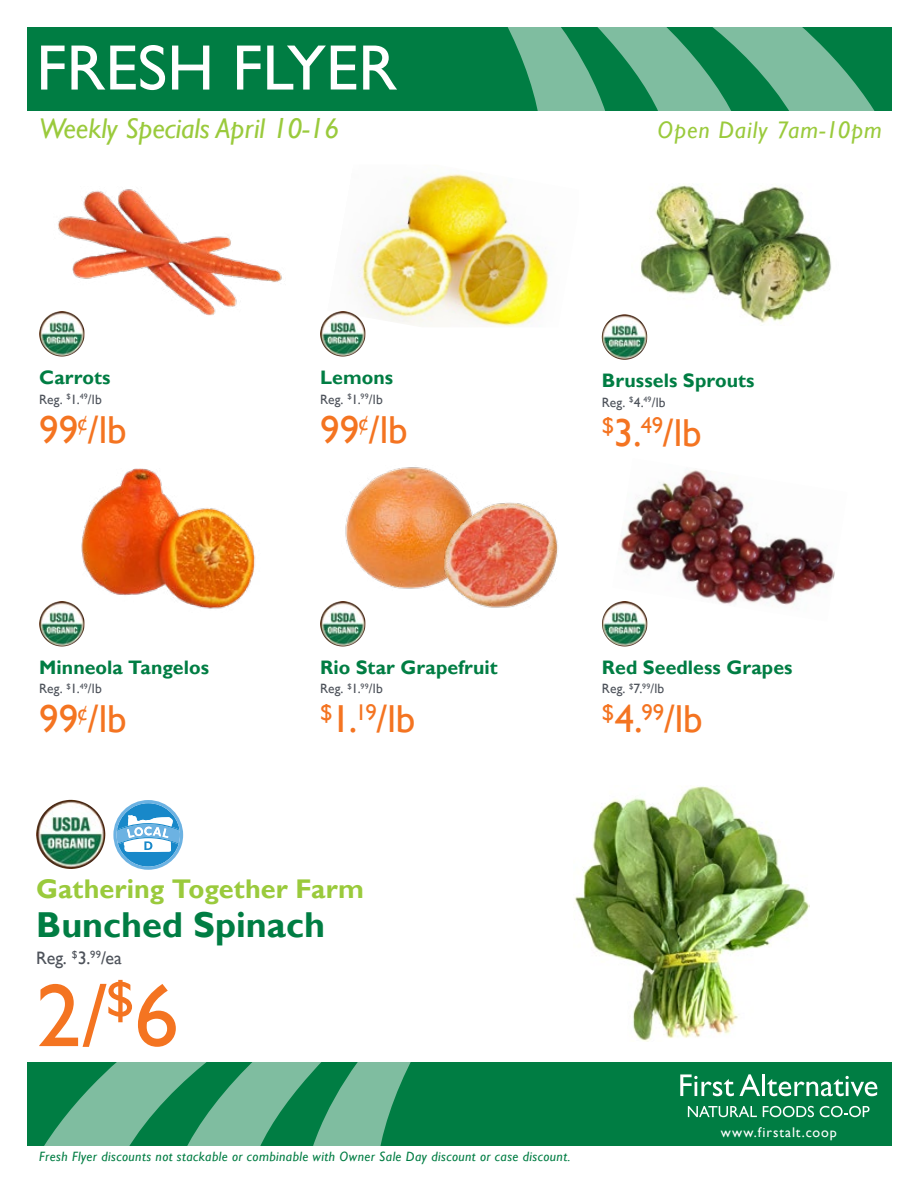
<style>
.page{position:relative;width:918px;height:1188px;background:#fff}
.page>*{position:absolute;margin:0;border:0;box-sizing:border-box;transform-origin:0 0}
.t1{font:90px "Gill Sans";color:#f47421}
.t2{font:64.5px "Gill Sans";color:#fff}
.t3{font:39px "Gill Sans";letter-spacing:-.005em;color:#f47421}
.t4{font:700 36px "Gill Sans";color:#007d43}
.t5{font:italic 28.5px "Gill Sans";color:#9aca3c}
.t6{font:700 27px "Gill Sans";color:#9aca3c}
.t7{font:italic 24px "Gill Sans";letter-spacing:.04em;color:#9aca3c}
.t8{font:700 19.5px "Gill Sans";letter-spacing:.005em;color:#007d43}
.t9{font:18px "Gill Sans";color:#4d525a}
.t10{font:13.95px "Gill Sans";letter-spacing:.065em;color:#fff}
.t11{font:italic 13.5px "Gill Sans";letter-spacing:.03em;color:#007d43}
.t12{font:13.5px "Gill Sans";letter-spacing:.01em;color:#4d525a}
</style>
<div class="page">
<div style="left:27px;top:1063px;width:864px;height:83px;background:#007d43"></div>
<div style="left:27px;top:27px;width:864px;height:83px;background:#007d43"></div>
<svg style="left:680px;top:1074px;width:80px;height:22px"></svg>
<hr style="left:762px;top:1074px;width:3px;height:22px;background:#fff">
<svg style="left:767px;top:1076px;width:110px;height:20px"></svg>
<svg style="left:688px;top:1106px;width:69px;height:11px"></svg>
<svg style="left:763px;top:1106px;width:51px;height:11px"></svg>
<svg style="left:820px;top:1106px;width:50px;height:11px"></svg>
<svg style="left:507px;top:27px;width:367px;height:83px"></svg>
<svg style="left:44px;top:1063px;width:366px;height:83px"></svg>
<img style="left:53px;top:189px;width:229px;height:127px">
<img style="left:72px;top:468px;width:183px;height:154px">
<img style="left:612px;top:470px;width:223px;height:151px">
<img style="left:327px;top:173px;width:222px;height:154px">
<img style="left:631px;top:185px;width:201px;height:140px">
<svg style="left:57px;top:800px;width:12px;height:3px"></svg>
<img style="left:575px;top:786px;width:234px;height:256px">
<svg style="left:53px;top:311px;width:8px;height:2px"></svg>
<img style="left:345px;top:467px;width:98px;height:122px">
<img style="left:443px;top:476px;width:115px;height:132px">
<svg style="left:334px;top:601px;width:8px;height:2px"></svg>
<svg style="left:53px;top:601px;width:8px;height:2px"></svg>
<svg style="left:615px;top:601px;width:9px;height:2px"></svg>
<svg style="left:334px;top:311px;width:8px;height:2px"></svg>
<svg style="left:616px;top:314px;width:8px;height:2px"></svg>
<svg style="left:113px;top:800px;width:70px;height:70px"></svg>
<h2 class="t2" style="left:36px;top:30px;width:362px">FRESH FLYER</h2>
<h3 class="t5" style="left:39px;top:112px;width:302px">Weekly Specials April 10-16</h3>
<h3 class="t7" style="left:658px;top:116px;width:226px">Open Daily 7am-10pm</h3>
<h3 class="t8" style="left:39px;top:366px;width:73px">Carrots</h3>
<p class="t12" style="left:39px;top:391px;width:64px">Reg. <sup>$</sup>1.<sup>49</sup>/lb</p>
<h3 class="t3" style="left:39px;top:407px;width:89px">99<sup>¢</sup>/lb</h3>
<h3 class="t8" style="left:320px;top:366px;width:75px">Lemons</h3>
<p class="t12" style="left:320px;top:391px;width:64px">Reg. <sup>$</sup>1.<sup>99</sup>/lb</p>
<h3 class="t3" style="left:320px;top:407px;width:89px">99<sup>¢</sup>/lb</h3>
<h3 class="t8" style="left:602px;top:369px;width:154px">Brussels Sprouts</h3>
<p class="t12" style="left:602px;top:394px;width:65px">Reg. <sup>$</sup>4.<sup>49</sup>/lb</p>
<h3 class="t3" style="left:602px;top:410px;width:101px"><sup>$</sup>3.<sup>49</sup>/lb</h3>
<h3 class="t8" style="left:39px;top:656px;width:171px">Minneola Tangelos</h3>
<p class="t12" style="left:39px;top:681px;width:64px">Reg. <sup>$</sup>1.<sup>49</sup>/lb</p>
<h3 class="t3" style="left:39px;top:697px;width:89px">99<sup>¢</sup>/lb</h3>
<h3 class="t8" style="left:320px;top:656px;width:179px">Rio Star Grapefruit</h3>
<p class="t12" style="left:320px;top:681px;width:64px">Reg. <sup>$</sup>1.<sup>99</sup>/lb</p>
<h3 class="t3" style="left:320px;top:697px;width:97px"><sup>$</sup>1.<sup>19</sup>/lb</h3>
<h3 class="t8" style="left:602px;top:656px;width:192px">Red Seedless Grapes</h3>
<p class="t12" style="left:602px;top:681px;width:64px">Reg. <sup>$</sup>7.<sup>99</sup>/lb</p>
<h3 class="t3" style="left:602px;top:697px;width:102px"><sup>$</sup>4.<sup>99</sup>/lb</h3>
<h3 class="t6" style="left:36px;top:872px;width:329px">Gathering Together Farm</h3>
<h3 class="t4" style="left:36px;top:903px;width:291px">Bunched Spinach</h3>
<h3 class="t9" style="left:36px;top:947px;width:87px">Reg. <sup>$</sup>3.<sup>99</sup>/ea</h3>
<h1 class="t1" style="left:36px;top:963px;width:144px">2/<sup>$</sup>6</h1>
<p class="t11" style="left:39px;top:1149px;width:533px">Fresh Flyer discounts not stackable or combinable with Owner Sale Day discount or case discount.</p>
<p class="t10" style="left:721px;top:1124px;width:118px">www.firstalt.coop</p>
</div>
